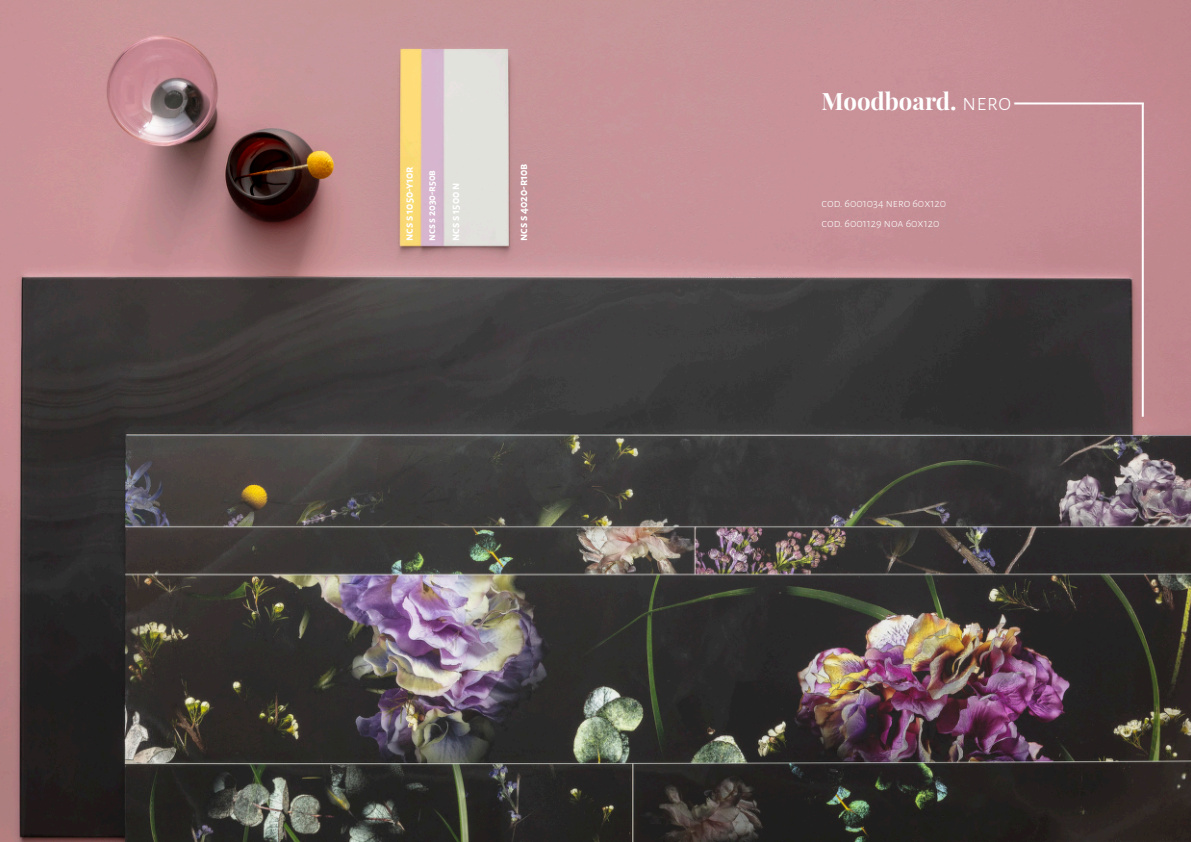
<style>
.page{position:relative;width:1191px;height:842px;background:#fff}
.page>*{position:absolute;margin:0;border:0;box-sizing:border-box;transform-origin:0 0}
.t1{font:700 24px "Playfair Display";color:#fff}
.t2{font:300 12px "Alegreya Sans SC";color:#fff}
.t3{font:700 12px "Alegreya Sans SC";color:#fff}
.t4{font:700 11px "Alegreya Sans SC";color:#fff}
.s1{font-family:"Alegreya Sans SC";font-weight:300}
</style>
<div class="page">
<img style="left:0;top:0;width:1191px;height:842px">
<hr style="left:1014px;top:102px;width:129px;height:2px;background:#fff">
<hr style="left:1141px;top:103px;width:2px;height:314px;background:#fff">
<p class="t3" style="left:400px;top:241px;width:76px;rotate:-90deg">ncs s 1050-y10r</p>
<p class="t4" style="left:423px;top:241px;width:73px;rotate:-90deg">ncs s 2030-r50b</p>
<p class="t3" style="left:446px;top:241px;width:60px;rotate:-90deg">ncs s 1500 n</p>
<p class="t3" style="left:514px;top:241px;width:79px;rotate:-90deg">ncs s 4020-r10b</p>
<p class="t1" style="left:821px;top:86px;width:191px">Moodboard. <span class="s1">nero</span></p>
<p class="t1" style="left:828px;top:86px;width:137px">Moodboard.</p>
<p class="t2" style="left:821px;top:195px;width:126px">cod. 6001034 nero 60x120</p>
<p class="t2" style="left:821px;top:215px;width:119px">cod. 6001129 noa 60x120</p>
</div>
